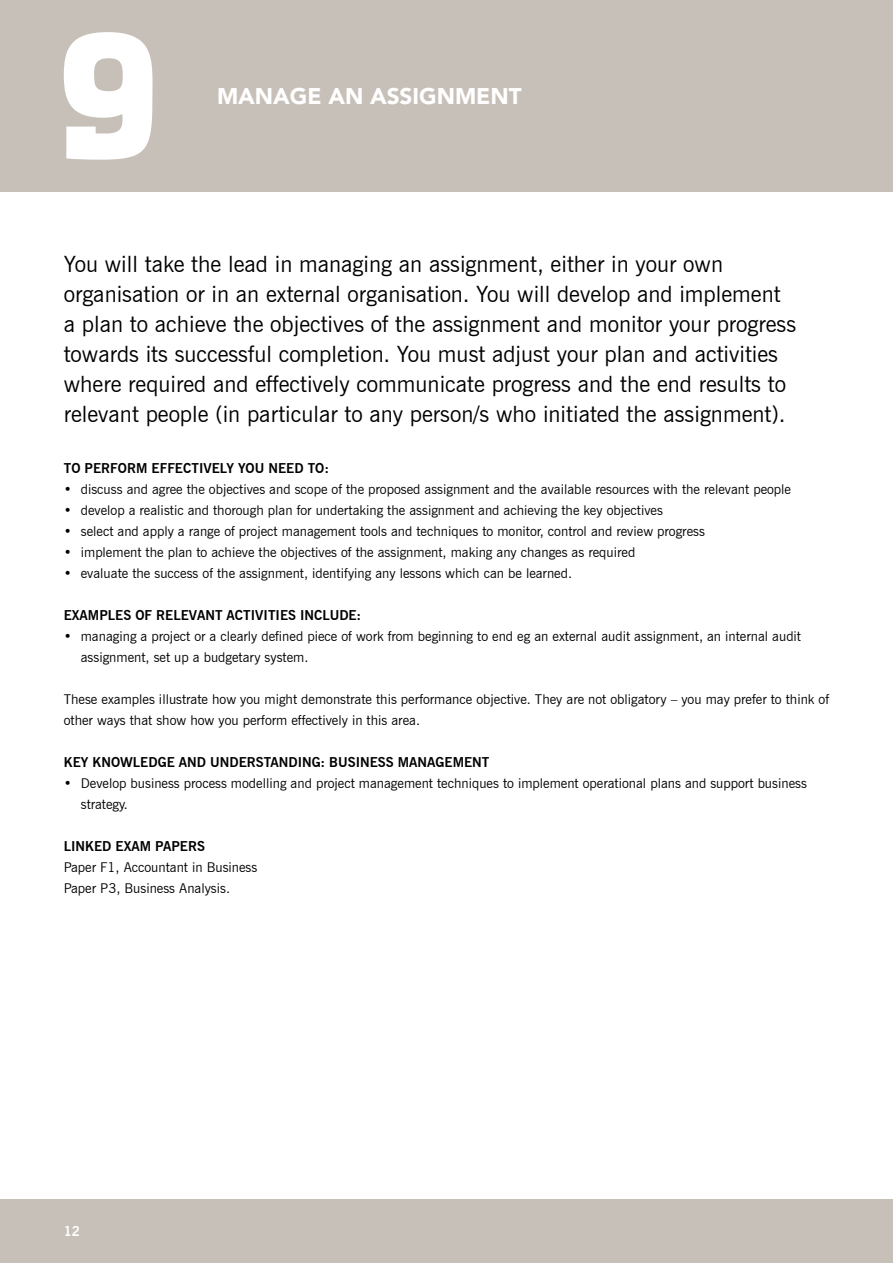
<style>
.page{position:relative;width:893px;height:1263px;background:#fff}
.page>*{position:absolute;margin:0;border:0;box-sizing:border-box;transform-origin:0 0}
.t1{font:22.5px/30px "News Gothic BT";color:#000}
.t2{font:900 22.5px "Avenir";color:#fff}
.t3{font:13.5px/21px "News Gothic BT";color:#000}
.t4{font:700 13.5px "News Gothic BT";color:#000}
.t5{font:700 13.5px "News Gothic BT";color:#fff}
</style>
<div class="page">
<div style="left:0;top:0;width:893px;height:191px;background:#c7c0b8"></div>
<div style="left:0;top:1199px;width:893px;height:64px;background:#c7c0b8"></div>
<svg style="left:64px;top:32px;width:89px;height:128px"></svg>
<h1 class="t2" style="left:217px;top:83px;width:306px">MANAGE AN ASSIGNMENT</h1>
<p class="t1" style="left:64px;top:249px;width:734px">You will take the lead in managing an assignment, either in your own organisation or in an external organisation. You will develop and implement a plan to achieve the objectives of the assignment and monitor your progress towards its successful completion. You must adjust your plan and activities where required and effectively communicate progress and the end results to relevant people (in particular to any person/s who initiated the assignment).</p>
<p class="t4" style="left:64px;top:460px;width:97px">TO PERFORM EFFE</p>
<p class="t4" style="left:183px;top:460px;width:95px">CTI VELY YOU NEE</p>
<p class="t4" style="left:294px;top:460px;width:36px">D TO:</p>
<p class="t3" style="left:64px;top:479px;width:729px">• discuss and agree the objectives and scope of the proposed assignment and the available resources with the relevant people</p>
<p class="t3" style="left:64px;top:500px;width:601px">• develop a realistic and thorough plan for undertaking the assignment and achieving the key objectives</p>
<p class="t3" style="left:64px;top:521px;width:643px">• select and apply a range of project management tools and techniques to monitor, control and review progress</p>
<p class="t3" style="left:64px;top:542px;width:573px">• implement the plan to achieve the objectives of the assignment, making any changes as required</p>
<p class="t3" style="left:64px;top:563px;width:510px">• evaluate the success of the assignment, identifying any lessons which can be learned.</p>
<p class="t4" style="left:64px;top:607px;width:45px">EXAMPLES</p>
<p class="t4" style="left:135px;top:607px;width:72px">OF RELEVANT</p>
<p class="t4" style="left:227px;top:607px;width:45px">ACTIVITIES</p>
<p class="t4" style="left:300px;top:607px;width:62px">INCLUDE:</p>
<p class="t3" style="left:81px;top:626px;width:722px;text-indent:-17px">• managing a project or a clearly defined piece of work from beginning to end eg an external audit assignment, an internal audit assignment, set up a budgetary system.</p>
<p class="t3" style="left:64px;top:689px;width:767px">These examples illustrate how you might demonstrate this performance objective. They are not obligatory – you may prefer to think of other ways that show how you perform effectively in this area.</p>
<p class="t4" style="left:64px;top:754px;width:201px">KEY KNOWLEDGE AN D UN DERSTAN</p>
<p class="t4" style="left:288px;top:754px;width:68px">DING: BUSINESS</p>
<p class="t4" style="left:398px;top:754px;width:22px">MANA</p>
<p class="t4" style="left:436px;top:754px;width:38px">GEMENT</p>
<p class="t3" style="left:81px;top:773px;width:728px;text-indent:-17px">• Develop business process modelling and project management techniques to implement operational plans and support business strategy.</p>
<p class="t4" style="left:64px;top:838px;width:16px">LINKE</p>
<p class="t4" style="left:102px;top:838px;width:62px">D EXAM PAPE</p>
<p class="t4" style="left:188px;top:838px;width:16px">RS</p>
<p class="t3" style="left:64px;top:857px;width:195px">Paper F1, Accountant in Business<br>Paper P3, Business Analysis.</p>
<p class="t5" style="left:64px;top:1223px;width:18px">12</p>
</div>
